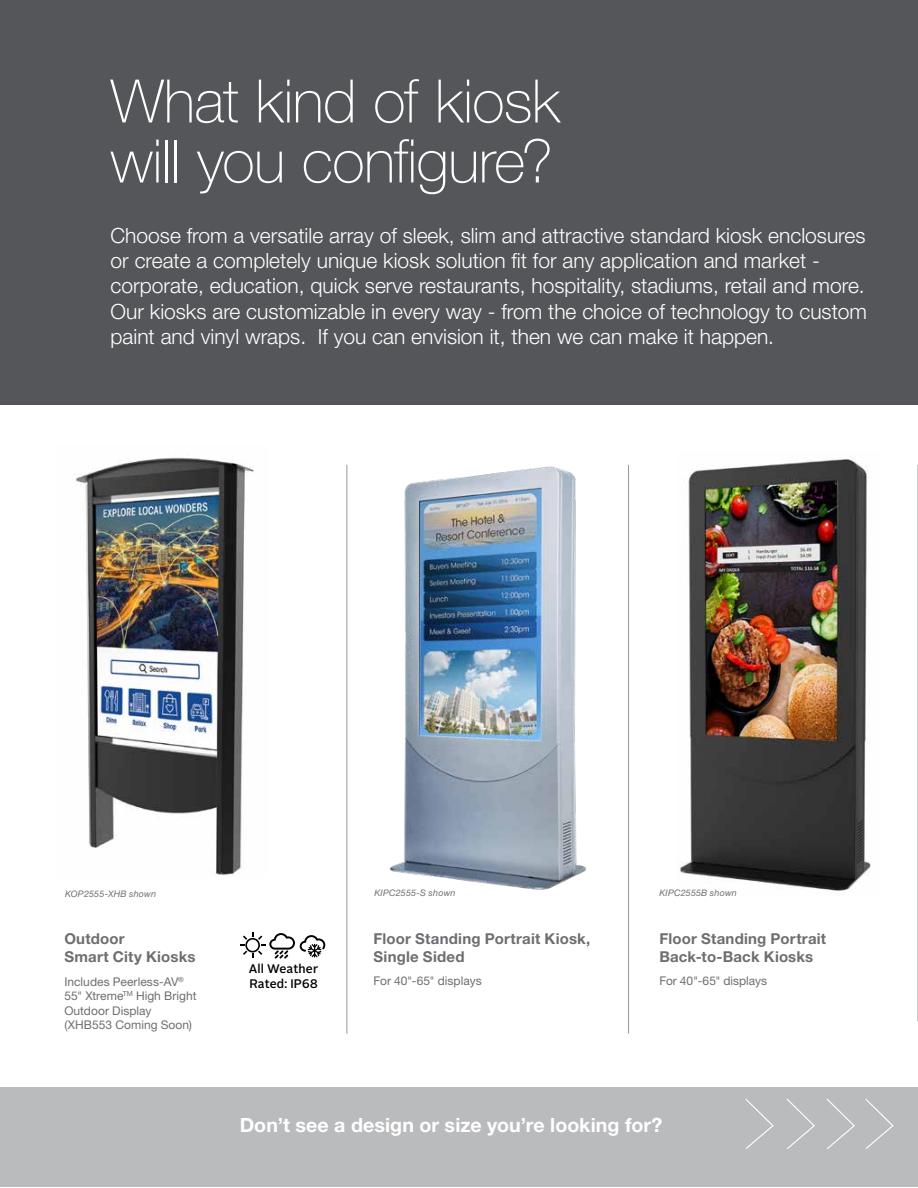
<style>
.page{position:relative;width:918px;height:1188px;background:#fff}
.page>*{position:absolute;margin:0;border:0;box-sizing:border-box;transform-origin:0 0}
.t1{font:100 60px/60px "Helvetica Neue LT Std";letter-spacing:-.01em;color:#fff}
.t2{font:300 21px/25.2px "Helvetica Neue LT Std";color:#fff}
.t3{font:700 19.65px "Helvetica Neue LT Std";letter-spacing:.005em;color:#fff}
.t4{font:700 15px/18px "Helvetica Neue LT Std";letter-spacing:.015em;color:#6d6e71}
.t5{font:500 12.45px/14.9px "Alright Sans";letter-spacing:.01em;color:#000}
.t6{font:12px/14.4px "Helvetica Neue LT Std";color:#6d6e71}
.t7{font:italic 9px "Helvetica Neue LT Std";letter-spacing:.02em;color:#6d6e71}
</style>
<div class="page">
<img style="left:680px;top:458px;width:191px;height:433px">
<img style="left:75px;top:457px;width:179px;height:418px">
<div style="left:0;top:1088px;width:918px;height:99px;background:#babbbd"></div>
<div style="left:0;top:0;width:918px;height:404px;background:#54565a"></div>
<hr style="left:347px;top:465px;width:1px;height:569px;background:#939598">
<hr style="left:628px;top:465px;width:1px;height:569px;background:#939598">
<hr style="left:917px;top:465px;width:1px;height:556px;background:#939598">
<svg style="left:240px;top:932px;width:85px;height:27px"></svg>
<img style="left:389px;top:466px;width:198px;height:424px">
<svg style="left:787px;top:1099px;width:28px;height:50px"></svg>
<svg style="left:826px;top:1099px;width:29px;height:50px"></svg>
<svg style="left:865px;top:1099px;width:29px;height:50px"></svg>
<svg style="left:745px;top:1099px;width:29px;height:50px"></svg>
<h1 class="t1" style="left:111px;top:71px;width:451px">What kind of kiosk will you configure?</h1>
<p class="t2" style="left:111px;top:222px;width:758px">Choose from a versatile array of sleek, slim and attractive standard kiosk enclosures or create a completely unique kiosk solution fit for any application and market - corporate, education, quick serve restaurants, hospitality, stadiums, retail and more.<br>Our kiosks are customizable in every way - from the choice of technology to custom paint and vinyl wraps. If you can envision it, then we can make it happen.</p>
<p class="t7" style="left:65px;top:888px;width:93px">KOP2555-XHB shown</p>
<p class="t4" style="left:64px;top:930px;width:133px">Outdoor<br>Smart City Kiosks</p>
<p class="t6" style="left:64px;top:974px;width:134px">Includes Peerless-AV<sup>®<br></sup>55" Xtreme<sup>TM</sup> High Bright<br>Outdoor Display (XHB553 Coming Soon)</p>
<p class="t5" style="left:249px;top:962px;width:71px">All Weather<br>Rated: IP68</p>
<p class="t7" style="left:374px;top:888px;width:83px">KIPC2555-S shown</p>
<p class="t4" style="left:374px;top:929px;width:218px">Floor Standing Portrait Kiosk,<br>Single Sided</p>
<p class="t6" style="left:374px;top:974px;width:110px">For 40"-65" displays</p>
<p class="t7" style="left:659px;top:888px;width:79px">KIPC2555B shown</p>
<p class="t4" style="left:659px;top:929px;width:168px">Floor Standing Portrait<br>Back-to-Back Kiosks</p>
<p class="t6" style="left:659px;top:974px;width:109px">For 40"-65" displays</p>
<p class="t3" style="left:240px;top:1113px;width:424px">Don’t see a design or size you’re looking for?</p>
</div>
